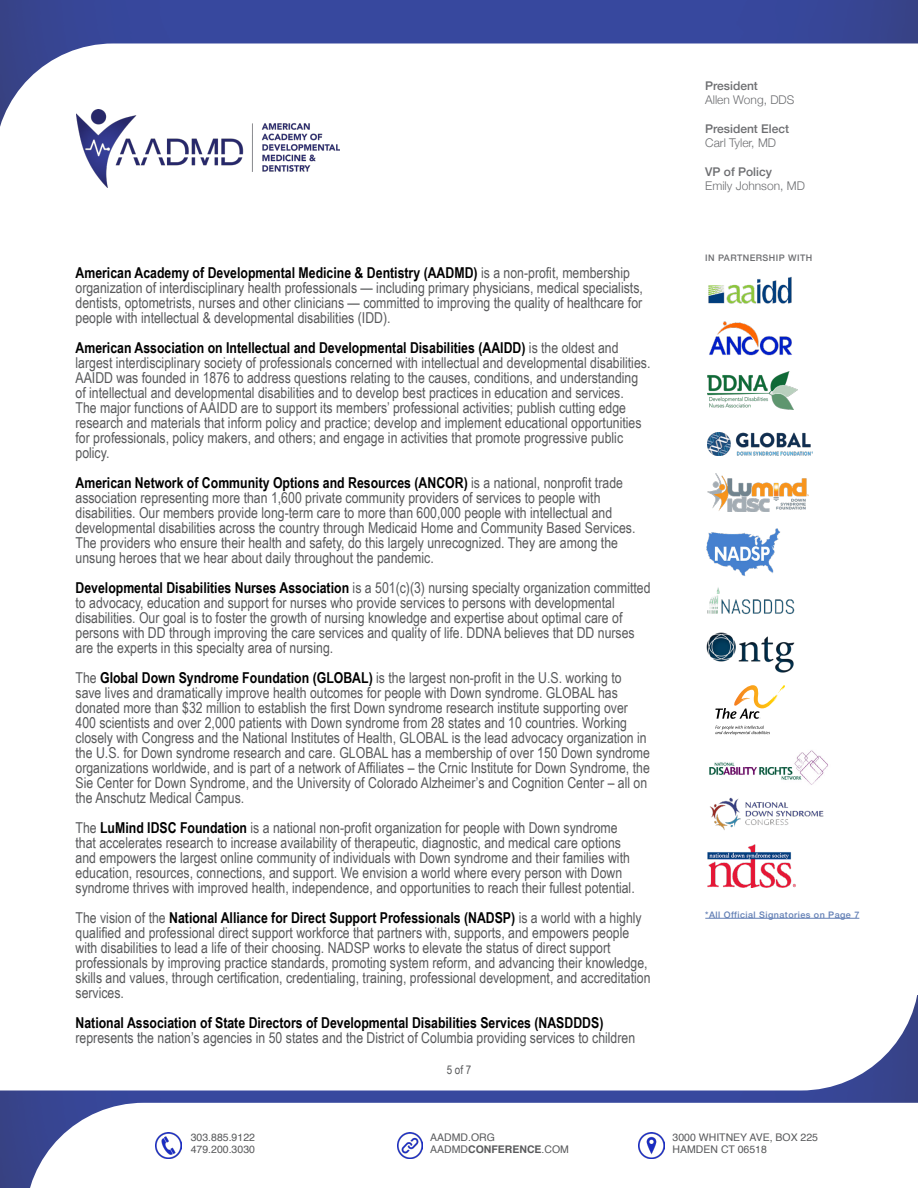
<style>
.page{position:relative;width:918px;height:1188px;background:#fff}
.page>*{position:absolute;margin:0;border:0;box-sizing:border-box;transform-origin:0 0}
.t1{font:15px/15px "Arial Narrow";color:#58595b}
.t2{font:700 15px "Arial Narrow";color:#000}
.t3{font:300 12px "Helvetica Neue";color:#6d6e71}
.t4{font:500 12px "Helvetica Neue";color:#6d6e71}
.t5{font:12px "Arial Narrow";color:#58595b}
.t6{font:10.5px/12.6px "Helvetica";color:#58595b}
.t7{font:500 9px "Helvetica Neue";letter-spacing:.05em;color:#627fb5}
.t8{font:500 9px "Helvetica Neue";letter-spacing:.05em;color:#6d6e71}
.s1{font-weight:700;color:#000}
.s2{font-weight:700}
</style>
<div class="page">
<img style="left:0;top:0;width:918px;height:44px">
<svg style="left:0;top:44px;width:798px;height:366px"></svg>
<img style="left:0;top:1090px;width:918px;height:98px">
<svg style="left:705px;top:735px;width:213px;height:355px"></svg>
<svg style="left:25px;top:1103px;width:893px;height:85px"></svg>
<img style="left:76px;top:110px;width:264px;height:78px">
<img style="left:155px;top:1133px;width:26px;height:25px">
<img style="left:397px;top:1133px;width:26px;height:25px">
<img style="left:639px;top:1133px;width:26px;height:25px">
<img style="left:705px;top:317px;width:90px;height:46px">
<img style="left:707px;top:587px;width:88px;height:27px">
<img style="left:706px;top:528px;width:74px;height:48px">
<img style="left:707px;top:372px;width:90px;height:37px">
<img style="left:705px;top:750px;width:129px;height:36px">
<img style="left:705px;top:275px;width:90px;height:32px">
<img style="left:706px;top:632px;width:89px;height:41px">
<img style="left:707px;top:844px;width:90px;height:43px">
<img style="left:707px;top:432px;width:105px;height:24px">
<img style="left:707px;top:473px;width:101px;height:38px">
<svg style="left:715px;top:685px;width:70px;height:50px"></svg>
<img style="left:707px;top:795px;width:119px;height:38px">
<hr style="left:705px;top:918px;width:154px;height:1px;background:#627fb5">
<p class="t4" style="left:705px;top:76px;width:54px">President</p>
<p class="t3" style="left:705px;top:90px;width:91px">Allen Wong, DDS</p>
<p class="t4" style="left:705px;top:119px;width:85px">President Elect</p>
<p class="t3" style="left:705px;top:133px;width:72px">Carl Tyler, MD</p>
<p class="t4" style="left:705px;top:162px;width:68px">VP of Policy</p>
<p class="t3" style="left:705px;top:177px;width:101px">Emily Johnson, MD</p>
<p class="t1" style="left:76px;top:265px;width:569px"><span class="s1">American Academy of Developmental Medicine &amp; Dentistry (AADMD)</span> is a non-profit, membership organization of interdisciplinary health professionals — including primary physicians, medical specialists, dentists, optometrists, nurses and other clinicians — committed to improving the quality of healthcare for people with intellectual &amp; developmental disabilities (IDD).</p>
<p class="t1" style="left:76px;top:340px;width:576px"><span class="s1">American Association on Intellectual and Developmental Disabilities (AAIDD)</span> is the oldest and largest interdisciplinary society of professionals concerned with intellectual and developmental disabilities.<br>AAIDD was founded in 1876 to address questions relating to the causes, conditions, and understanding of intellectual and developmental disabilities and to develop best practices in education and services.<br>The major functions of AAIDD are to support its members’ professional activities; publish cutting edge research and materials that inform policy and practice; develop and implement educational opportunities for professionals, policy makers, and others; and engage in activities that promote progressive public policy.</p>
<p class="t1" style="left:76px;top:475px;width:561px"><span class="s1">American Network of Community Options and Resources (ANCOR)</span> is a national, nonprofit trade association representing more than 1,600 private community providers of services to people with disabilities. Our members provide long-term care to more than 600,000 people with intellectual and developmental disabilities across the country through Medicaid Home and Community Based Services.<br>The providers who ensure their health and safety, do this largely unrecognized. They are among the unsung heroes that we hear about daily throughout the pandemic.</p>
<p class="t1" style="left:76px;top:580px;width:577px"><span class="s1">Developmental Disabilities Nurses Association</span> is a 501(c)(3) nursing specialty organization committed to advocacy, education and support for nurses who provide services to persons with developmental disabilities. Our goal is to foster the growth of nursing knowledge and expertise about optimal care of persons with DD through improving the care services and quality of life. DDNA believes that DD nurses are the experts in this specialty area of nursing.</p>
<p class="t1" style="left:76px;top:670px;width:576px">The <span class="s1">Global Down Syndrome Foundation (GLOBAL)</span> is the largest non-profit in the U.S. working to save lives and dramatically improve health outcomes for people with Down syndrome. GLOBAL has donated more than $32 million to establish the first Down syndrome research institute supporting over 400 scientists and over 2,000 patients with Down syndrome from 28 states and 10 countries. Working closely with Congress and the National Institutes of Health, GLOBAL is the lead advocacy organization in the U.S. for Down syndrome research and care. GLOBAL has a membership of over 150 Down syndrome organizations worldwide, and is part of a network of Affiliates – the Crnic Institute for Down Syndrome, the Sie Center for Down Syndrome, and the University of Colorado Alzheimer’s and Cognition Center – all on the Anschutz Medical Campus.</p>
<p class="t1" style="left:76px;top:820px;width:561px">The <span class="s1">LuMind IDSC Foundation</span> is a national non-profit organization for people with Down syndrome that accelerates research to increase availability of therapeutic, diagnostic, and medical care options and empowers the largest online community of individuals with Down syndrome and their families with education, resources, connections, and support. We envision a world where every person with Down syndrome thrives with improved health, independence, and opportunities to reach their fullest potential.</p>
<p class="t1" style="left:76px;top:910px;width:576px">The vision of the <span class="s1">National Alliance for Direct Support Professionals (NADSP)</span> is a world with a highly qualified and professional direct support workforce that partners with, supports, and empowers people with disabilities to lead a life of their choosing. NADSP works to elevate the status of direct support professionals by improving practice standards, promoting system reform, and advancing their knowledge, skills and values, through certification, credentialing, training, professional development, and accreditation services.</p>
<p class="t2" style="left:76px;top:1011px;width:529px">National Association of State Directors of Developmental Disabilities Services (NASDDDS)</p>
<p class="t1" style="left:76px;top:1030px;width:561px">represents the nation’s agencies in 50 states and the District of Columbia providing services to children</p>
<p class="t5" style="left:447px;top:1061px;width:26px">5 of 7</p>
<p class="t8" style="left:705px;top:250px;width:109px">IN PARTNERSHIP WITH</p>
<p class="t7" style="left:705px;top:907px;width:156px">*All Official Signatories on Page 7</p>
<p class="t6" style="left:191px;top:1131px;width:66px">303.885.9122<br>479.200.3030</p>
<p class="t6" style="left:430px;top:1131px;width:140px">AADMD.ORG<br>AADMD<span class="s2">CONFERENCE</span>.COM</p>
<p class="t6" style="left:673px;top:1131px;width:147px">3000 WHITNEY AVE, BOX 225<br>HAMDEN CT 06518</p>
</div>
